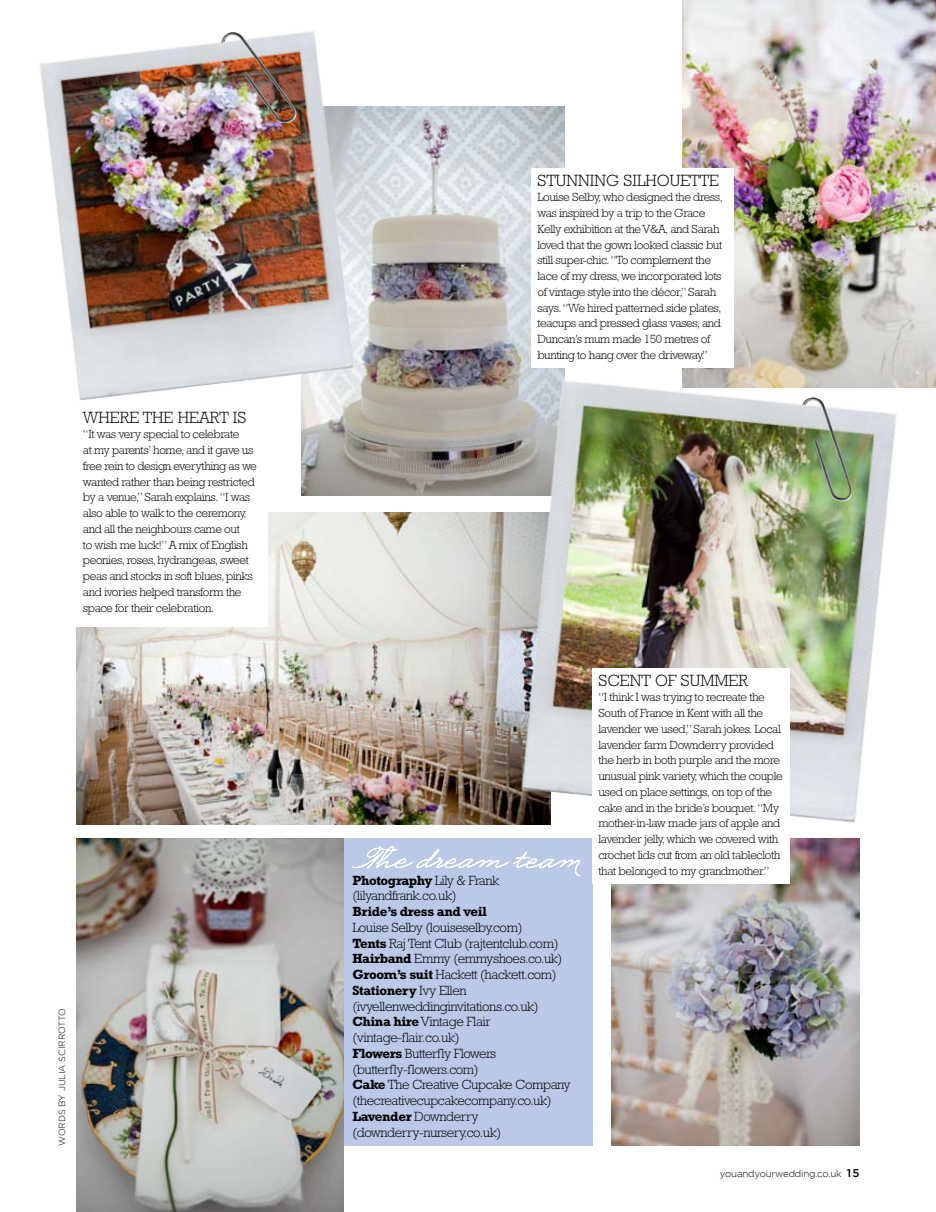
<style>
.page{position:relative;width:936px;height:1212px;background:#fff}
.page>*{position:absolute;margin:0;border:0;box-sizing:border-box;transform-origin:0 0}
.t1{font:300 16.5px "Rockwell Std";color:#000}
.t2{font:300 13.5px/15.8px "Rockwell Std";letter-spacing:-.03em;color:#000}
.t3{font:700 13.5px "Rockwell Std";letter-spacing:-.03em;color:#000}
.t4{font:300 12px/15.8px "Rockwell Std";letter-spacing:-.03em;color:#000}
.t5{font:300 9.75px "Gotham";color:#000}
.t6{font:300 9px "Gotham";color:#000}
.s1{font-weight:700}
.s2{font-weight:500;font-size:11.25px}
</style>
<div class="page">
<img style="left:77px;top:838px;width:267px;height:374px">
<img style="left:611px;top:838px;width:248px;height:308px">
<div style="left:344px;top:838px;width:248px;height:308px;background:#bac9e7"></div>
<svg style="left:352px;top:846px;width:228px;height:31px"></svg>
<img style="left:301px;top:106px;width:264px;height:389px">
<img style="left:77px;top:512px;width:436px;height:313px">
<img style="left:40px;top:31px;width:320px;height:372px">
<img style="left:221px;top:32px;width:76px;height:91px">
<img style="left:513px;top:374px;width:391px;height:451px">
<img style="left:802px;top:397px;width:50px;height:105px">
<img style="left:682px;top:0;width:253px;height:387px">
<div style="left:77px;top:405px;width:191px;height:221px;background:#fff"></div>
<div style="left:592px;top:668px;width:197px;height:215px;background:#fff"></div>
<div style="left:531px;top:168px;width:202px;height:199px;background:#fff"></div>
<h1 class="t1" style="left:83px;top:408px;width:165px">WHERE THE HEART IS</h1>
<p class="t4" style="left:83px;top:426px;width:175px">“It was very special to celebrate<br>at my parents’ home, and it gave us free rein to design everything as we wanted rather than being restricted by a venue,” Sarah explains. “I was also able to walk to the ceremony, and all the neighbours came out<br>to wish me luck!” A mix of English peonies, roses, hydrangeas, sweet peas and stocks in soft blues, pinks and ivories helped transform the space for their celebration.</p>
<p class="t6" style="left:57px;top:1146px;width:140px;rotate:-90deg">Words by Julia Scirrotto</p>
<h1 class="t1" style="left:537px;top:171px;width:183px">STUNNING SILHOUETTE</h1>
<p class="t4" style="left:537px;top:189px;width:187px">Louise Selby, who designed the dress, was inspired by a trip to the Grace Kelly exhibition at the V&amp;A, and Sarah loved that the gown looked classic but still super-chic. “To complement the lace of my dress, we incorporated lots of vintage style into the décor,” Sarah says. “We hired patterned side plates, teacups and pressed glass vases, and Duncan’s mum made 150 metres of bunting to hang over the driveway.”</p>
<p class="t2" style="left:352px;top:872px;width:148px"><span class="s1">Photography</span> Lily &amp; Frank (lilyandfrank.co.uk)</p>
<p class="t3" style="left:352px;top:903px;width:136px">Bride’s dress and veil</p>
<p class="t2" style="left:352px;top:919px;width:220px">Louise Selby (louiseselby.com)<br><span class="s1">Tents</span> Raj Tent Club (rajtentclub.com)<br><span class="s1">Hairband</span> Emmy (emmyshoes.co.uk)<br><span class="s1">Groom’s suit</span> Hackett (hackett.com)<br><span class="s1">Stationery</span> Ivy Ellen (ivyellenweddinginvitations.co.uk)<br><span class="s1">China hire</span> Vintage Flair (vintage-flair.co.uk)<br><span class="s1">Flowers</span> Butterfly Flowers (butterfly-flowers.com)<br><span class="s1">Cake</span> The Creative Cupcake Company (thecreativecupcakecompany.co.uk)<br><span class="s1">Lavender</span> Downderry (downderry-nursery.co.uk)</p>
<h1 class="t1" style="left:598px;top:671px;width:151px">SCENT OF SUMMER</h1>
<p class="t4" style="left:598px;top:689px;width:186px">“I think I was trying to recreate the South of France in Kent with all the lavender we used,” Sarah jokes. Local lavender farm Downderry provided the herb in both purple and the more unusual pink variety, which the couple used on place settings, on top of the cake and in the bride’s bouquet. “My mother-in-law made jars of apple and lavender jelly, which we covered with crochet lids cut from an old tablecloth that belonged to my grandmother.”</p>
<p class="t5" style="left:719px;top:1168px;width:141px">youandyourwedding.co.uk <span class="s2">15</span></p>
</div>
